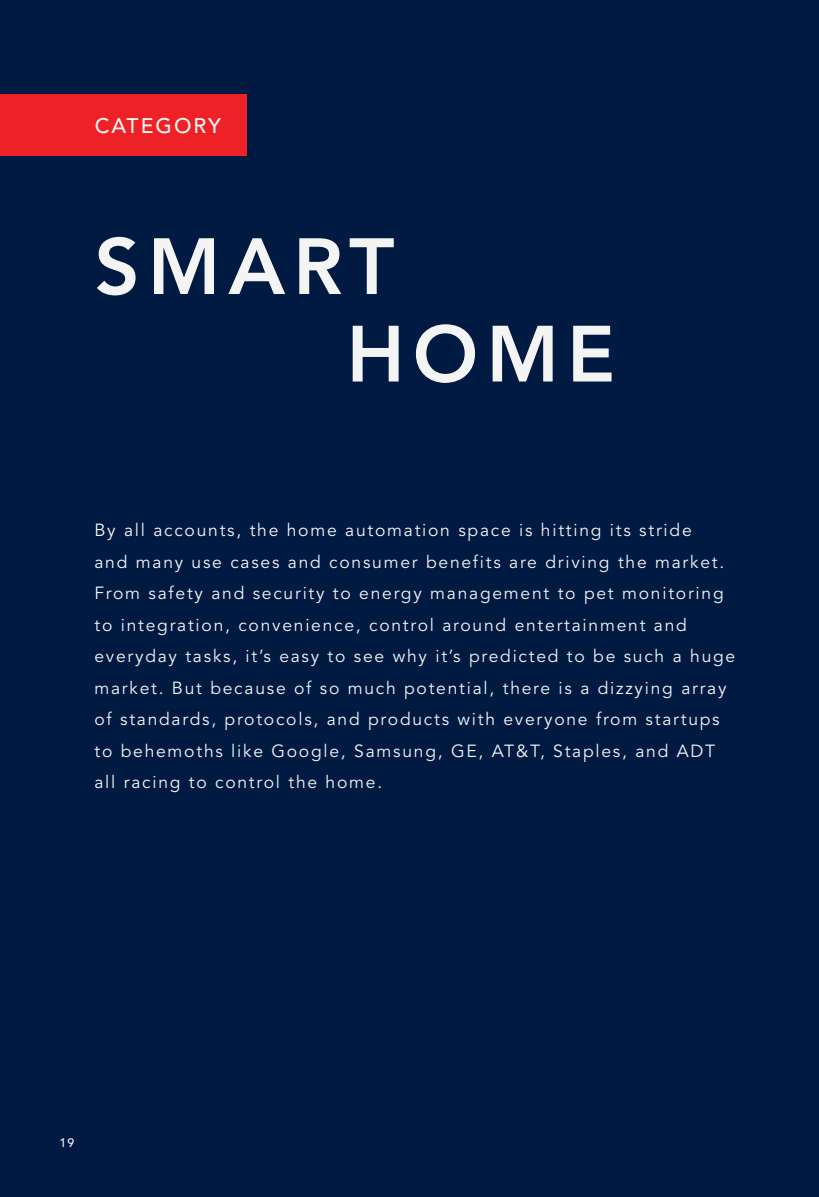
<style>
.page{position:relative;width:819px;height:1197px;background:#001a42}
.page>*{position:absolute;margin:0;border:0;box-sizing:border-box;transform-origin:0 0}
.t1{font:800 78.75px "Avenir LT Std";letter-spacing:.1em;color:#f4f4f4}
.t2{font:500 21px "Avenir LT Std";letter-spacing:.1em;color:#f4f4f4}
.t3{font:17.5px/31.5px "Avenir LT Std";letter-spacing:.1em;color:#f4f4f4}
.t4{font:500 12.25px "Avenir LT Std";color:#f4f4f4}
</style>
<div class="page">
<div style="left:0;top:94px;width:247px;height:62px;background:#ed2126"></div>
<p class="t2" style="left:95px;top:114px;width:128px">CATEGORY</p>
<h1 class="t1" style="left:94px;top:220px;width:191px">SMART</h1>
<h1 class="t1" style="left:346px;top:308px;width:260px">HOME</h1>
<p class="t3" style="left:94px;top:515px;width:642px">By all accounts, the home automation space is hitting its stride<br>and many use cases and consumer benefits are driving the market.<br>From safety and security to energy management to pet monitoring to integration, convenience, control around entertainment and everyday tasks, it’s easy to see why it’s predicted to be such a huge market. But because of so much potential, there is a dizzying array of standards, protocols, and products with everyone from startups to behemoths like Google, Samsung, GE, AT&amp;T, Staples, and ADT all racing to control the home.</p>
<p class="t4" style="left:60px;top:1135px;width:16px">19</p>
</div>
